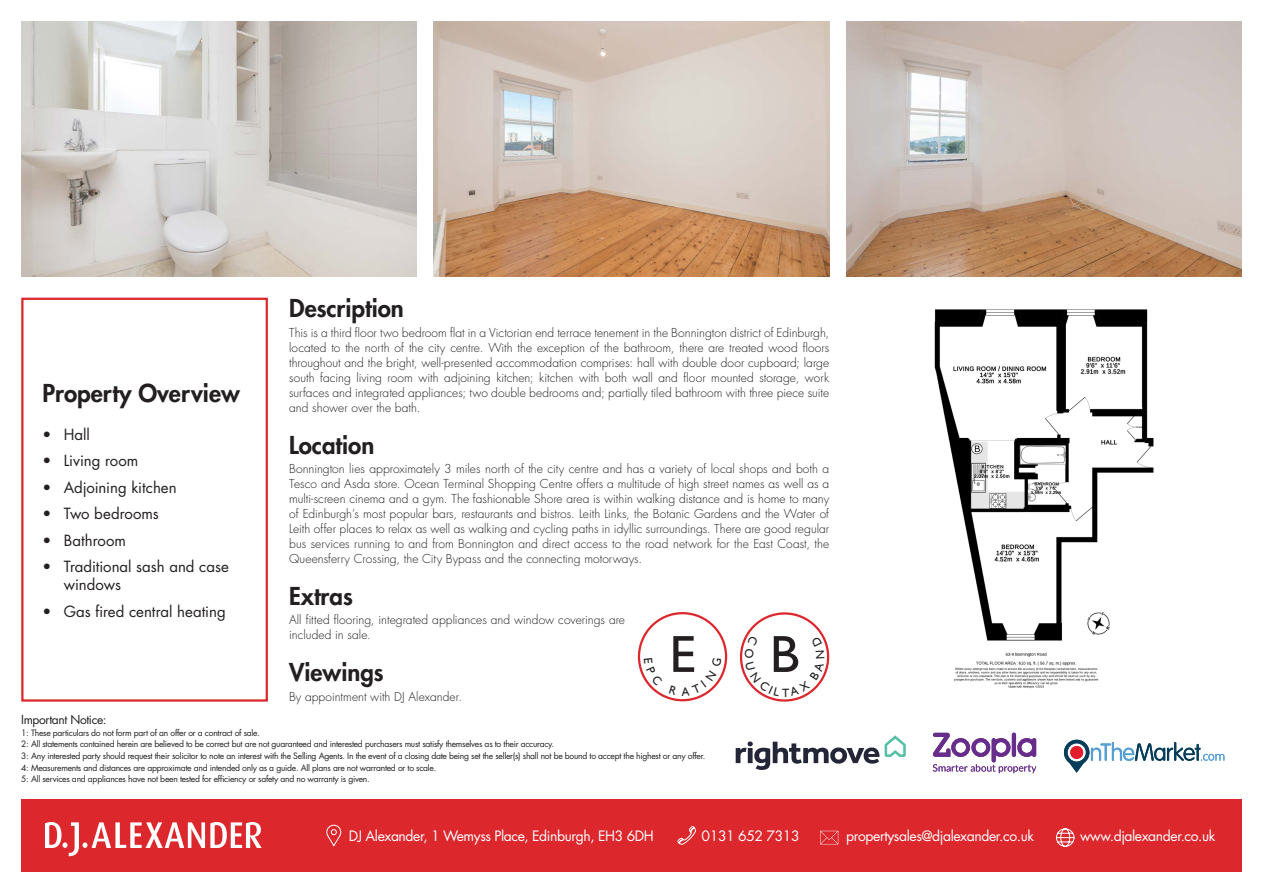
<style>
.page{position:relative;width:1263px;height:893px;background:#fff}
.page>*{position:absolute;margin:0;border:0;box-sizing:border-box;transform-origin:0 0}
.t1{font:52.5px "Gill Sans";color:#231f20}
.t2{font:800 24px "Futura Std";color:#231f20}
.t3{font:15px/18px "Futura Std";color:#231f20}
.t4{font:13.95px "Futura Std";letter-spacing:-.03em;color:#fff}
.Intro_text{font:300 12px/15px "Futura Std";letter-spacing:.005em;color:#231f20;text-align:justify}
.t5{font:12px "Futura Std";letter-spacing:-.03em;color:#231f20}
.t6{font:12px "Gill Sans";color:#231f20}
.t7{font:8.55px "Futura Std";letter-spacing:-.03em;color:#231f20}
</style>
<div class="page">
<img style="left:21px;top:21px;width:396px;height:255px">
<img style="left:434px;top:21px;width:395px;height:255px">
<img style="left:846px;top:21px;width:396px;height:255px">
<img style="left:934px;top:309px;width:220px;height:380px">
<svg style="left:736px;top:735px;width:170px;height:35px"></svg>
<svg style="left:933px;top:733px;width:103px;height:40px"></svg>
<svg style="left:1064px;top:740px;width:160px;height:33px"></svg>
<div style="left:1070px;top:746px;width:13px;height:13px;background:#e41d2d;border-radius:50%"></div>
<div style="left:21px;top:298px;width:247px;height:404px;border:2px solid #dc272d"></div>
<div style="left:21px;top:799px;width:1221px;height:73px;background:#dc272d"></div>
<svg style="left:45px;top:822px;width:217px;height:34px"></svg>
<svg style="left:326px;top:825px;width:15px;height:21px"></svg>
<svg style="left:678px;top:826px;width:18px;height:19px"></svg>
<svg style="left:820px;top:831px;width:18px;height:13px"></svg>
<svg style="left:1056px;top:828px;width:18px;height:19px"></svg>
<div style="left:740px;top:612px;width:89px;height:90px;border:2px solid #dc272d;border-radius:50%"></div>
<div style="left:638px;top:612px;width:89px;height:89px;border:2px solid #dc272d;border-radius:50%"></div>
<svg style="left:744px;top:636px;width:24px;height:60px"></svg>
<svg style="left:801px;top:636px;width:23px;height:60px"></svg>
<svg style="left:644px;top:674px;width:8px;height:12px"></svg>
<svg style="left:700px;top:674px;width:21px;height:21px"></svg>
<p class="t2" style="left:43px;top:378px;width:199px">Property Overview</p>
<p class="t3" style="left:43px;top:425px;width:49px">• Hall</p>
<p class="t3" style="left:43px;top:452px;width:97px">• Living room</p>
<p class="t3" style="left:43px;top:478px;width:136px">• Adjoining kitchen</p>
<p class="t3" style="left:43px;top:505px;width:118px">• Two bedrooms</p>
<p class="t3" style="left:43px;top:531px;width:85px">• Bathroom</p>
<p class="t3" style="left:64px;top:558px;width:167px;text-indent:-21px">• Traditional sash and case windows</p>
<p class="t3" style="left:43px;top:602px;width:185px">• Gas fired central heating</p>
<p class="t2" style="left:289px;top:293px;width:116px">Description</p>
<p class="Intro_text" style="left:289px;top:325px;width:542px">This is a third floor two bedroom flat in a Victorian end terrace tenement in the Bonnington district of Edinburgh, located to the north of the city centre. With the exception of the bathroom, there are treated wood floors throughout and the bright, well-presented accommodation comprises: hall with double door cupboard; large south facing living room with adjoining kitchen; kitchen with both wall and floor mounted storage, work surfaces and integrated appliances; two double bedrooms and; partially tiled bathroom with three piece suite and shower over the bath.</p>
<p class="t2" style="left:289px;top:430px;width:87px">Location</p>
<p class="Intro_text" style="left:289px;top:461px;width:542px">Bonnington lies approximately 3 miles north of the city centre and has a variety of local shops and both a Tesco and Asda store. Ocean Terminal Shopping Centre offers a multitude of high street names as well as a multi-screen cinema and a gym. The fashionable Shore area is within walking distance and is home to many of Edinburgh’s most popular bars, restaurants and bistros. Leith Links, the Botanic Gardens and the Water of Leith offer places to relax as well as walking and cycling paths in idyllic surroundings. There are good regular bus services running to and from Bonnington and direct access to the road network for the East Coast, the Queensferry Crossing, the City Bypass and the connecting motorways.</p>
<p class="t2" style="left:289px;top:581px;width:65px">Extras</p>
<p class="Intro_text" style="left:289px;top:613px;width:337px">All fitted flooring, integrated appliances and window coverings are included in sale.</p>
<p class="t2" style="left:289px;top:657px;width:96px">Viewings</p>
<p class="Intro_text" style="left:289px;top:689px;width:174px">By appointment with DJ Alexander.</p>
<p class="t1" style="left:770px;top:623px;width:31px">B</p>
<p class="t1" style="left:669px;top:623px;width:28px">E</p>
<p class="t6" style="left:782px;top:686px;width:9px">T</p>
<p class="t5" style="left:21px;top:712px;width:87px">Important Notice:</p>
<p class="t7" style="left:21px;top:727px;width:240px">1: These particulars do not form part of an offer or a contract of sale.</p>
<p class="t7" style="left:21px;top:739px;width:534px">2: All statements contained herein are believed to be correct but are not guaranteed and interested purchasers must satisfy themselves as to their accuracy.</p>
<p class="t7" style="left:21px;top:750px;width:686px">3: Any interested party should request their solicitor to note an interest with the Selling Agents. In the event of a closing date being set the seller(s) shall not be bound to accept the highest or any offer.</p>
<p class="t7" style="left:21px;top:762px;width:417px">4: Measurements and distances are approximate and intended only as a guide. All plans are not warranted or to scale.</p>
<p class="t7" style="left:21px;top:773px;width:350px">5: All services and appliances have not been tested for efficiency or safety and no warranty is given.</p>
<p class="t4" style="left:349px;top:827px;width:307px">DJ Alexander, 1 Wemyss Place, Edinburgh, EH3 6DH</p>
<p class="t4" style="left:702px;top:827px;width:100px">0131 652 7313</p>
<p class="t4" style="left:846px;top:827px;width:189px">propertysales@djalexander.co.uk</p>
<p class="t4" style="left:1080px;top:827px;width:137px">www.djalexander.co.uk</p>
</div>
